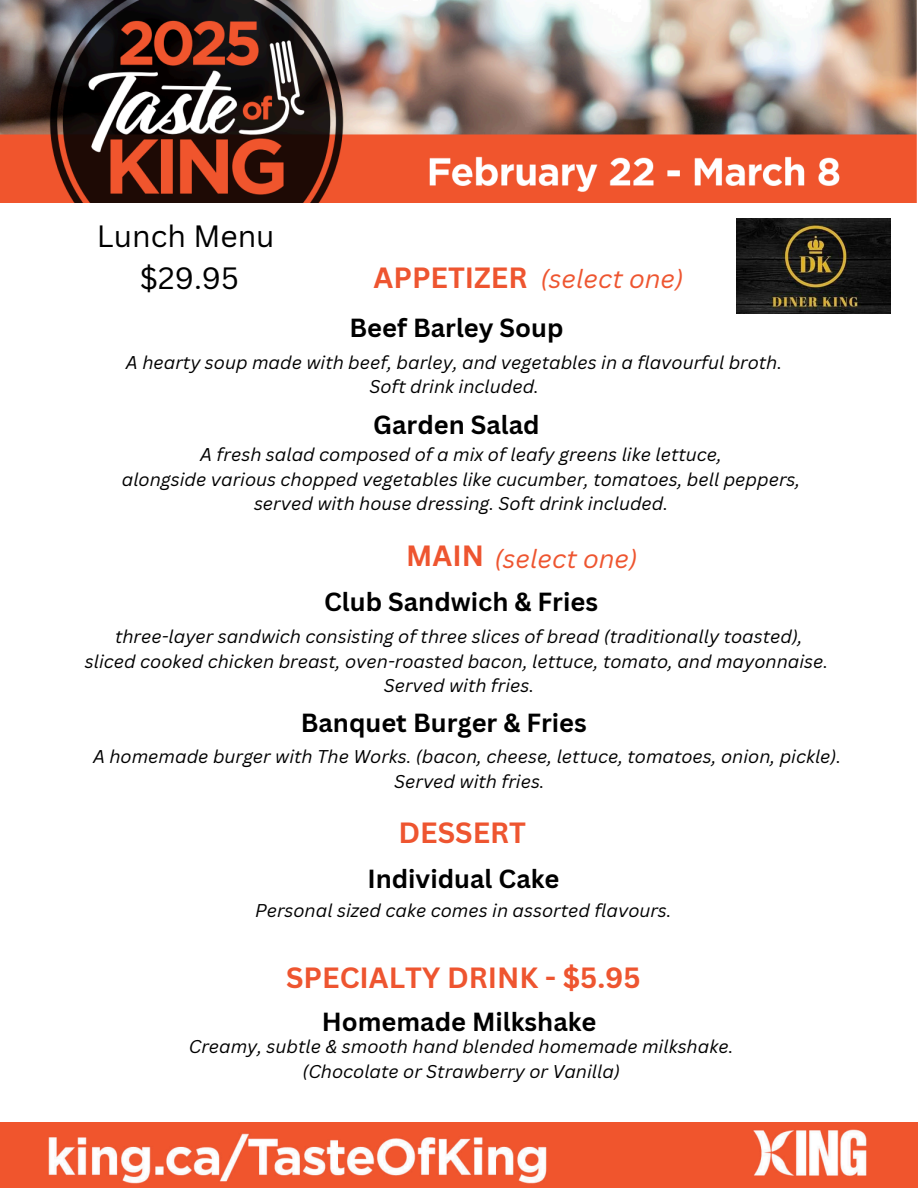
<style>
.page{position:relative;width:918px;height:1188px;background:#fff}
.page>*{position:absolute;margin:0;border:0;box-sizing:border-box;transform-origin:0 0}
.t1{font:30px/41.7px "Canva Sans";color:#000;text-align:center}
.t2{font:700 28.5px "Canva Sans";color:#ee5530}
.t3{font:700 25.5px "Canva Sans";color:#000}
.t4{font:italic 25.5px "Canva Sans";color:#ee5530}
.t5{font:italic 18px "Canva Sans";color:#000}
</style>
<div class="page">
<img style="left:0;top:0;width:917px;height:202px">
<img style="left:0;top:1122px;width:918px;height:66px">
<img style="left:736px;top:219px;width:154px;height:94px">
<p class="t1" style="left:97px;top:215px;width:179px">Lunch Menu $29.95</p>
<p class="t2" style="left:374px;top:258px;width:155px">APPETIZER</p>
<h1 class="t4" style="left:540px;top:261px;width:145px">(select one)</h1>
<h4 class="t3" style="left:349px;top:310px;width:216px">Beef Barley Soup</h4>
<h3 class="t5" style="left:126px;top:349px;width:658px">A hearty soup made with beef, barley, and vegetables in a flavourful broth.</h3>
<p class="t5" style="left:369px;top:374px;width:171px">Soft drink included.</p>
<p class="t3" style="left:373px;top:407px;width:168px">Garden Salad</p>
<p class="t5" style="left:200px;top:442px;width:523px">A fresh salad composed of a mix of leafy greens like lettuce,</p>
<h3 class="t5" style="left:122px;top:467px;width:680px">alongside various chopped vegetables like cucumber, tomatoes, bell peppers,</h3>
<p class="t5" style="left:254px;top:491px;width:416px">served with house dressing. Soft drink included.</p>
<h2 class="t2" style="left:406px;top:536px;width:79px">MAIN</h2>
<h3 class="t4" style="left:494px;top:541px;width:145px">(select one)</h3>
<p class="t3" style="left:324px;top:584px;width:275px">Club Sandwich &amp; Fries</p>
<h4 class="t5" style="left:115px;top:624px;width:689px">three-layer sandwich consisting of three slices of bread (traditionally toasted),</h4>
<h3 class="t5" style="left:85px;top:648px;width:745px">sliced cooked chicken breast, oven-roasted bacon, lettuce, tomato, and mayonnaise.</h3>
<p class="t5" style="left:384px;top:673px;width:152px">Served with fries.</p>
<h1 class="t3" style="left:301px;top:705px;width:288px">Banquet Burger &amp; Fries</h1>
<p class="t5" style="left:93px;top:744px;width:750px">A homemade burger with The Works. (bacon, cheese, lettuce, tomatoes, onion, pickle).</p>
<p class="t5" style="left:394px;top:768px;width:152px">Served with fries.</p>
<h1 class="t2" style="left:398px;top:813px;width:129px">DESSERT</h1>
<h3 class="t3" style="left:367px;top:861px;width:194px">Individual Cake</h3>
<p class="t5" style="left:255px;top:898px;width:418px">Personal sized cake comes in assorted flavours.</p>
<p class="t2" style="left:286px;top:958px;width:356px">SPECIALTY DRINK - $5.95</p>
<h1 class="t3" style="left:322px;top:1004px;width:276px">Homemade Milkshake</h1>
<h3 class="t5" style="left:189px;top:1034px;width:546px">Creamy, subtle &amp; smooth hand blended homemade milkshake.</h3>
<p class="t5" style="left:302px;top:1059px;width:319px">(Chocolate or Strawberry or Vanilla)</p>
</div>
